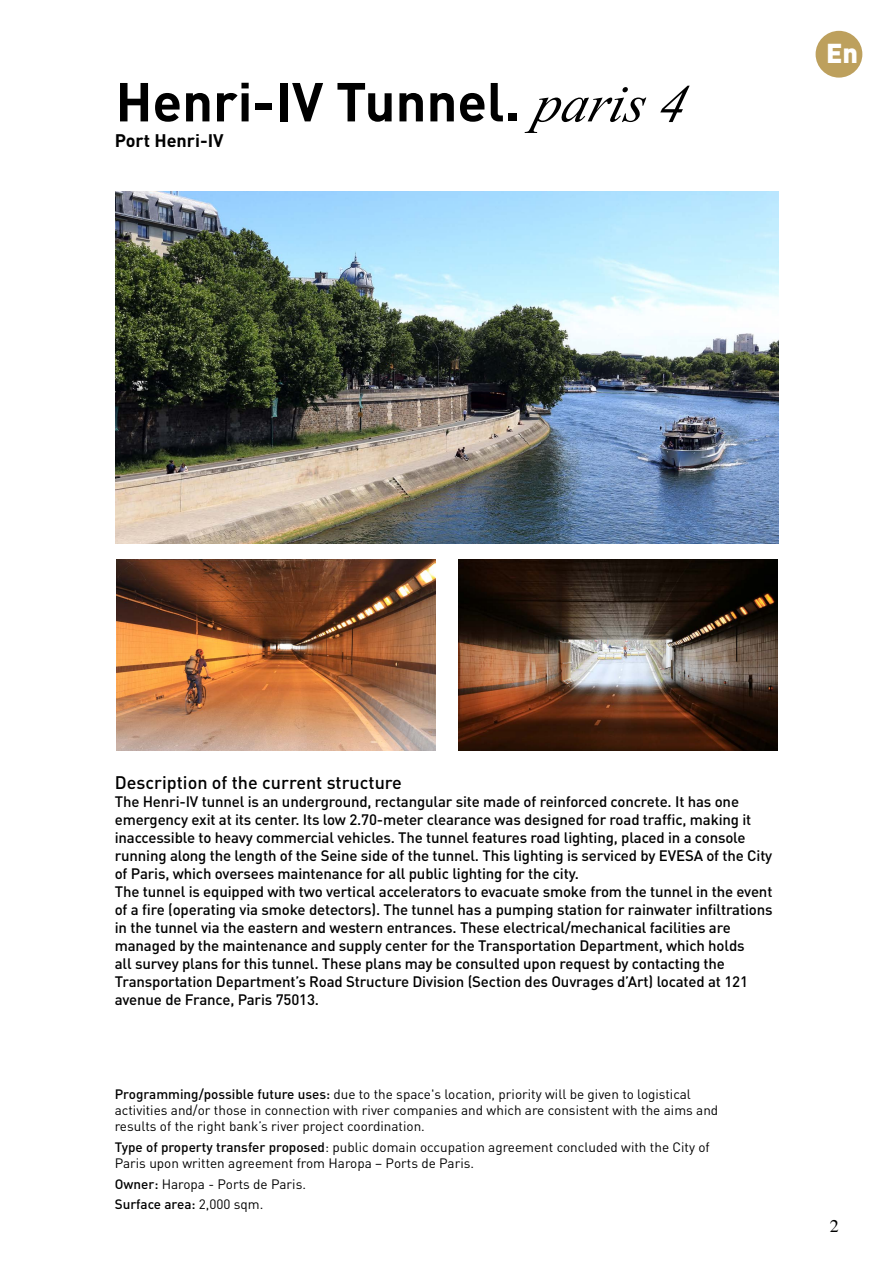
<style>
.page{position:relative;width:893px;height:1263px;background:#fff}
.page>*{position:absolute;margin:0;border:0;box-sizing:border-box;transform-origin:0 0}
.t1{font:700 54px "DIN";color:#000}
.t2{font:900 27px "DIN";color:#fff}
.t3{font:500 18px "DIN";color:#000}
.t4{font:700 18px "DIN";color:#000}
.t5{font:18px "Times";color:#000}
.t6{font:500 15px/18px "DIN";letter-spacing:-.01em;color:#000}
.t7{font:13.5px/16.2px "DIN";color:#000}
.t8{font:500 13.5px "DIN";color:#000}
.s1{font-family:"Times New Roman";font-weight:400;font-style:italic}
.s2{font-weight:500}
.s3{font-weight:400}
</style>
<div class="page">
<div style="left:816px;top:31px;width:46px;height:47px;background:#bda05d;border-radius:50%"></div>
<img style="left:117px;top:559px;width:319px;height:191px">
<img style="left:458px;top:559px;width:319px;height:191px">
<img style="left:115px;top:191px;width:664px;height:352px">
<p class="t1" style="left:116px;top:67px;width:583px">Henri-IV Tunnel. <span class="s1">paris4</span></p>
<p class="t4" style="left:115px;top:128px;width:110px">Port Henri-IV</p>
<h2 class="t2" style="left:826px;top:35px;width:34px">En</h2>
<p class="t3" style="left:115px;top:770px;width:289px">Description of the current structure</p>
<p class="t6" style="left:115px;top:792px;width:659px">The Henri-IV tunnel is an underground, rectangular site made of reinforced concrete. It has one emergency exit at its center. Its low 2.70-meter clearance was designed for road traffic, making it inaccessible to heavy commercial vehicles. The tunnel features road lighting, placed in a console running along the length of the Seine side of the tunnel. This lighting is serviced by EVESA of the City of Paris, which oversees maintenance for all public lighting for the city.</p>
<p class="t6" style="left:115px;top:882px;width:659px">The tunnel is equipped with two vertical accelerators to evacuate smoke from the tunnel in the event of a fire (operating via smoke detectors). The tunnel has a pumping station for rainwater infiltrations in the tunnel via the eastern and western entrances. These electrical/mechanical facilities are managed by the maintenance and supply center for the Transportation Department, which holds<br>all survey plans for this tunnel. These plans may be consulted upon request by contacting the Transportation Department’s Road Structure Division (Section des Ouvrages d’Art) located at 121 avenue de France, Paris 75013.</p>
<p class="t7" style="left:115px;top:1086px;width:605px"><span class="s2">Programming/possible future uses:</span> due to the space's location, priority will be given to logistical activities and/or those in connection with river companies and which are consistent with the aims and results of the right bank’s river project coordination.</p>
<p class="t7" style="left:115px;top:1138px;width:597px"><span class="s2">Type of property transfer proposed</span>: public domain occupation agreement concluded with the City of<br>Paris upon written agreement from Haropa – Ports de Paris.</p>
<p class="t7" style="left:115px;top:1175px;width:193px"><span class="s2">Owner:</span> Haropa - Ports de Paris.</p>
<p class="t8" style="left:115px;top:1195px;width:150px">Surface area: <span class="s3">2,000 sqm.</span></p>
<p class="t5" style="left:830px;top:1215px;width:10px">2</p>
</div>
